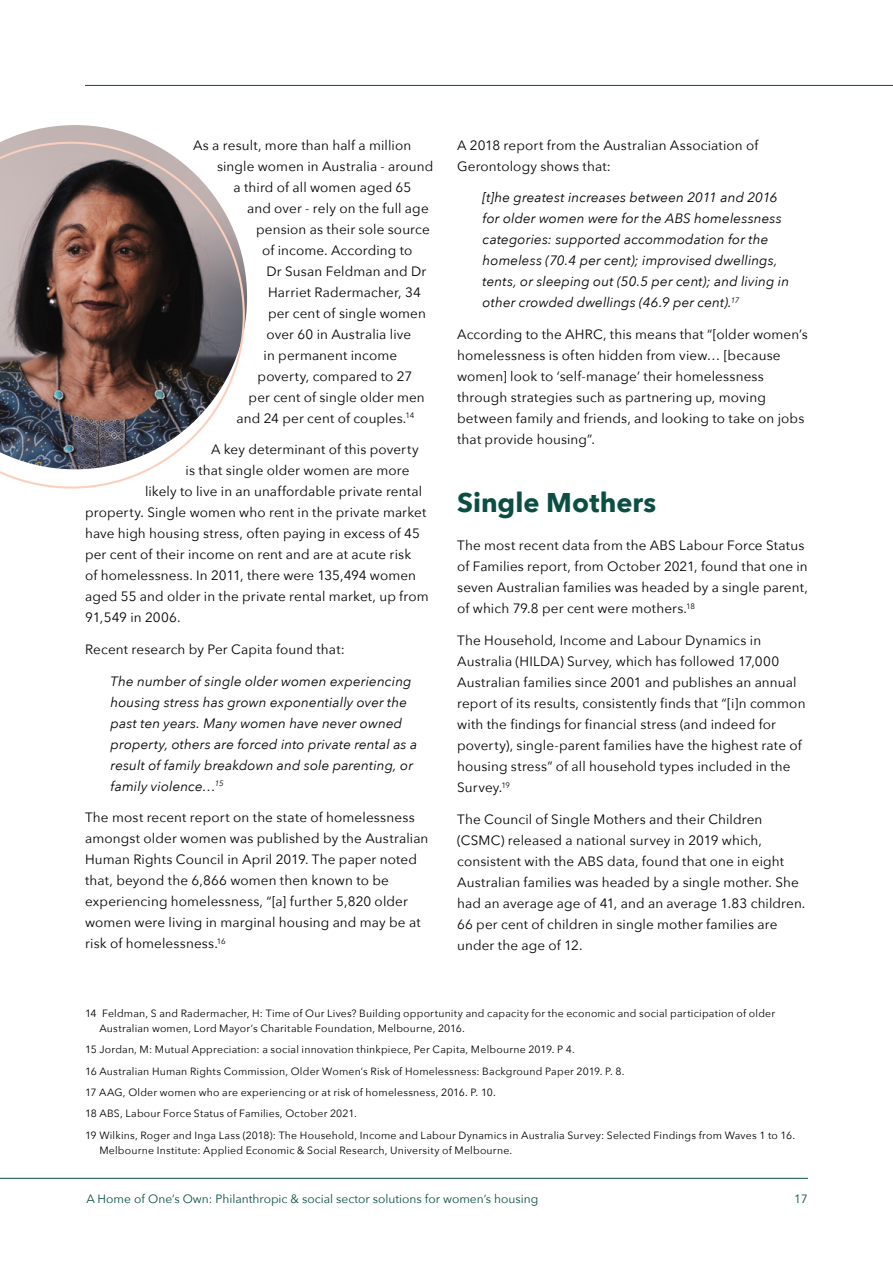
<style>
.page{position:relative;width:893px;height:1263px;background:#fff}
.page>*{position:absolute;margin:0;border:0;box-sizing:border-box;transform-origin:0 0}
.t1{font:700 27px "Avenir Next";color:#0b4e43}
.t2{font:13.5px/21px "Avenir Next";letter-spacing:.01em;color:#000}
.t3{font:italic 13.5px/21px "Avenir Next";letter-spacing:.01em;color:#000}
.t4{font:12px "Avenir Next";color:#0b4e43}
.t5{font:10.5px/21.5px "Avenir Next";letter-spacing:.02em;color:#000}
</style>
<div class="page">
<img style="left:1px;top:125px;width:246px;height:198px">
<svg style="left:0;top:142px;width:245px;height:347px"></svg>
<hr style="left:0;top:1178px;width:808px;height:1px;background:#0b4e43">
<hr style="left:85px;top:85px;width:808px;height:1px;background:#0b4e43">
<p class="t2" style="left:193px;top:134px;width:220px">As a result, more than half a million</p>
<p class="t2" style="left:217px;top:155px;width:218px">single women in Australia - around</p>
<p class="t2" style="left:234px;top:176px;width:179px">a third of all women aged 65</p>
<p class="t2" style="left:247px;top:197px;width:183px">and over - rely on the full age</p>
<p class="t2" style="left:256px;top:218px;width:175px">pension as their sole source</p>
<p class="t2" style="left:262px;top:239px;width:152px">of income. According to</p>
<p class="t2" style="left:267px;top:260px;width:161px">Dr Susan Feldman and Dr</p>
<p class="t2" style="left:268px;top:281px;width:154px">Harriet Radermacher, 34</p>
<p class="t2" style="left:268px;top:302px;width:159px">per cent of single women</p>
<p class="t2" style="left:267px;top:323px;width:146px">over 60 in Australia live</p>
<p class="t2" style="left:264px;top:344px;width:135px">in permanent income</p>
<p class="t2" style="left:258px;top:365px;width:156px">poverty, compared to 27</p>
<p class="t2" style="left:249px;top:386px;width:178px">per cent of single older men</p>
<p class="t2" style="left:237px;top:407px;width:179px">and 24 per cent of couples.<sup>14</sup></p>
<p class="t2" style="left:211px;top:438px;width:209px">A key determinant of this poverty</p>
<p class="t2" style="left:186px;top:459px;width:225px">is that single older women are more</p>
<p class="t2" style="left:145px;top:480px;width:279px">likely to live in an unaffordable private rental</p>
<p class="t2" style="left:85px;top:501px;width:343px">property. Single women who rent in the private market</p>
<p class="t2" style="left:85px;top:522px;width:336px">have high housing stress, often paying in excess of 45</p>
<p class="t2" style="left:85px;top:543px;width:328px">per cent of their income on rent and are at acute risk</p>
<p class="t2" style="left:85px;top:564px;width:333px">of homelessness. In 2011, there were 135,494 women</p>
<p class="t2" style="left:85px;top:585px;width:345px">aged 55 and older in the private rental market, up from</p>
<p class="t2" style="left:85px;top:606px;width:97px">91,549 in 2006.</p>
<p class="t2" style="left:85px;top:638px;width:261px">Recent research by Per Capita found that:</p>
<p class="t3" style="left:111px;top:670px;width:308px">The number of single older women experiencing housing stress has grown exponentially over the past ten years. Many women have never owned property, others are forced into private rental as a result of family breakdown and sole parenting, or family violence…<sup>15</sup></p>
<p class="t2" style="left:85px;top:806px;width:345px">The most recent report on the state of homelessness amongst older women was published by the Australian Human Rights Council in April 2019. The paper noted that, beyond the 6,866 women then known to be experiencing homelessness, “[a] further 5,820 older women were living in marginal housing and may be at risk of homelessness.<sup>16</sup></p>
<p class="t2" style="left:457px;top:134px;width:303px">A 2018 report from the Australian Association of<br>Gerontology shows that:</p>
<p class="t3" style="left:483px;top:186px;width:308px">[t]he greatest increases between 2011 and 2016 for older women were for the ABS homelessness categories: supported accommodation for the homeless (70.4 per cent); improvised dwellings, tents, or sleeping out (50.5 per cent); and living in other crowded dwellings (46.9 per cent).<sup>17</sup></p>
<p class="t2" style="left:457px;top:323px;width:352px">According to the AHRC, this means that “[older women’s homelessness is often hidden from view… [because women] look to ‘self-manage’ their homelessness through strategies such as partnering up, moving between family and friends, and looking to take on jobs that provide housing”.</p>
<h1 class="t1" style="left:457px;top:480px;width:201px">Single Mothers</h1>
<p class="t2" style="left:457px;top:535px;width:352px">The most recent data from the ABS Labour Force Status of Families report, from October 2021, found that one in seven Australian families was headed by a single parent, of which 79.8 per cent were mothers.<sup>18</sup></p>
<p class="t2" style="left:457px;top:629px;width:350px">The Household, Income and Labour Dynamics in Australia (HILDA) Survey, which has followed 17,000<br>Australian families since 2001 and publishes an annual report of its results, consistently finds that “[i]n common with the findings for financial stress (and indeed for poverty), single-parent families have the highest rate of housing stress” of all household types included in the Survey.<sup>19</sup></p>
<p class="t2" style="left:457px;top:808px;width:350px">The Council of Single Mothers and their Children (CSMC) released a national survey in 2019 which, consistent with the ABS data, found that one in eight Australian families was headed by a single mother. She had an average age of 41, and an average 1.83 children.<br>66 per cent of children in single mother families are under the age of 12.</p>
<p class="t5" style="left:99px;top:1005px;width:677px;line-height:15px;text-indent:-14px">14 Feldman, S and Radermacher, H: Time of Our Lives? Building opportunity and capacity for the economic and social participation of older<br>Australian women, Lord Mayor’s Charitable Foundation, Melbourne, 2016.</p>
<p class="t5" style="left:85px;top:1038px;width:712px">15 Jordan, M: Mutual Appreciation: a social innovation thinkpiece, Per Capita, Melbourne 2019. P 4.<br>16 Australian Human Rights Commission, Older Women’s Risk of Homelessness: Background Paper 2019. P. 8.<br>17 AAG, Older women who are experiencing or at risk of homelessness, 2016. P. 10.<br>18 ABS, Labour Force Status of Families, October 2021.<br>19 Wilkins, Roger and Inga Lass (2018): The Household, Income and Labour Dynamics in Australia Survey: Selected Findings from Waves 1 to 16.</p>
<p class="t5" style="left:99px;top:1139px;width:414px">Melbourne Institute: Applied Economic &amp; Social Research, University of Melbourne.</p>
<p class="t4" style="left:86px;top:1188px;width:453px">A Home of One’s Own: Philanthropic &amp; social sector solutions for women’s housing</p>
<p class="t4" style="left:794px;top:1188px;width:15px">17</p>
</div>
